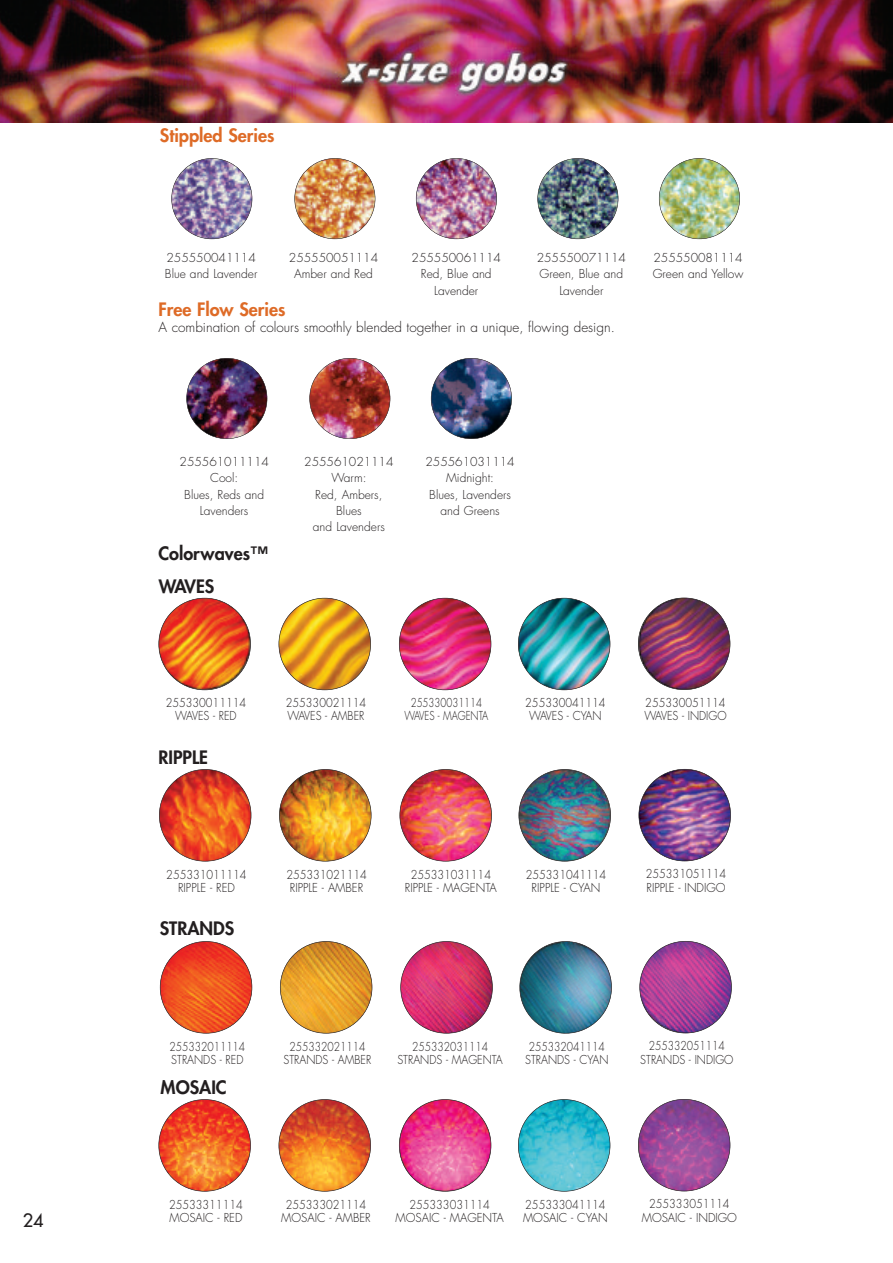
<style>
.page{position:relative;width:893px;height:1263px;background:#fff}
.page>*{position:absolute;margin:0;border:0;box-sizing:border-box;transform-origin:0 0}
.t1{font:800 18px "Futura";color:#231f20}
.t2{font:800 18px "Futura";color:#de6b27}
.t3{font:18px "Futura";color:#231f20}
.t4{font:300 13.5px "Futura";color:#231f20}
.t5{font:300 12px/13.2px "Futura";color:#231f20;text-align:center;scale:.9 1}
.t6{font:300 12px/16.2px "Futura";color:#231f20;text-align:center}
.t7{font:300 12px/13.2px "Futura";color:#231f20;text-align:center;scale:.85 1}
.t8{font:300 12px/13.2px "Futura";color:#231f20;text-align:center;scale:.8 1}
</style>
<div class="page">
<img style="left:172px;top:158px;width:80px;height:81px;border-radius:50%">
<div style="left:171px;top:158px;width:81px;height:81px;border:1px solid #231f20;border-radius:50%"></div>
<img style="left:295px;top:159px;width:80px;height:80px;border-radius:50%">
<div style="left:294px;top:158px;width:81px;height:81px;border:1px solid #231f20;border-radius:50%"></div>
<img style="left:416px;top:158px;width:81px;height:81px;border-radius:50%">
<div style="left:416px;top:158px;width:81px;height:81px;border:1px solid #231f20;border-radius:50%"></div>
<img style="left:538px;top:158px;width:80px;height:81px;border-radius:50%">
<div style="left:537px;top:158px;width:81px;height:81px;border:1px solid #231f20;border-radius:50%"></div>
<img style="left:659px;top:159px;width:81px;height:80px;border-radius:50%">
<div style="left:659px;top:158px;width:81px;height:81px;border:1px solid #231f20;border-radius:50%"></div>
<img style="left:187px;top:358px;width:80px;height:81px;border-radius:50%">
<div style="left:186px;top:358px;width:81px;height:81px;border:1px solid #231f20;border-radius:50%"></div>
<img style="left:310px;top:358px;width:80px;height:81px;border-radius:50%">
<div style="left:309px;top:358px;width:81px;height:81px;border:1px solid #231f20;border-radius:50%"></div>
<img style="left:431px;top:358px;width:81px;height:81px;border-radius:50%">
<div style="left:431px;top:358px;width:81px;height:81px;border:1px solid #231f20;border-radius:50%"></div>
<img style="left:159px;top:769px;width:92px;height:92px;border-radius:50%">
<img style="left:279px;top:769px;width:92px;height:92px;border-radius:50%">
<img style="left:400px;top:769px;width:92px;height:92px;border-radius:50%">
<img style="left:519px;top:769px;width:92px;height:92px;border-radius:50%">
<img style="left:639px;top:769px;width:92px;height:92px;border-radius:50%">
<img style="left:160px;top:941px;width:92px;height:92px;border-radius:50%">
<img style="left:280px;top:941px;width:92px;height:92px;border-radius:50%">
<img style="left:401px;top:941px;width:91px;height:92px;border-radius:50%">
<img style="left:519px;top:941px;width:93px;height:93px">
<img style="left:640px;top:941px;width:91px;height:92px;border-radius:50%">
<img style="left:159px;top:1099px;width:92px;height:92px;border-radius:50%">
<img style="left:279px;top:1099px;width:92px;height:92px;border-radius:50%">
<img style="left:399px;top:1099px;width:92px;height:92px;border-radius:50%">
<img style="left:518px;top:1099px;width:92px;height:92px;border-radius:50%">
<img style="left:638px;top:1099px;width:92px;height:92px;border-radius:50%">
<img style="left:159px;top:598px;width:92px;height:92px;border-radius:50%">
<img style="left:279px;top:598px;width:92px;height:92px;border-radius:50%">
<img style="left:399px;top:598px;width:92px;height:92px;border-radius:50%">
<img style="left:518px;top:598px;width:92px;height:92px;border-radius:50%">
<img style="left:638px;top:598px;width:92px;height:92px;border-radius:50%">
<img style="left:0;top:0;width:893px;height:122px">
<h1 class="t3" style="left:23px;top:1211px;width:22px">24</h1>
<h1 class="t2" style="left:160px;top:126px;width:116px">Stippled Series</h1>
<p class="t6" style="left:165px;top:251px;width:94px;text-align:left">255550041114<br>Blue and Lavender</p>
<p class="t6" style="left:289px;top:251px;width:91px">255550051114<br>Amber and Red</p>
<p class="t6" style="left:412px;top:251px;width:91px">255550061114<br>Red, Blue and<br>Lavender</p>
<p class="t6" style="left:537px;top:251px;width:91px">255550071114<br>Green, Blue and<br>Lavender</p>
<p class="t6" style="left:653px;top:251px;width:92px;text-align:left">255550081114<br>Green and Yellow</p>
<h1 class="t2" style="left:158px;top:300px;width:129px">Free Flow Series</h1>
<p class="t4" style="left:158px;top:321px;width:458px">A combination of colours smoothly blended together in a unique, flowing design.</p>
<p class="t6" style="left:180px;top:455px;width:91px">255561011114<br>Cool:<br>Blues, Reds and<br>Lavenders</p>
<p class="t6" style="left:304px;top:455px;width:91px">255561021114<br>Warm:<br>Red, Ambers,<br>Blues<br>and Lavenders</p>
<p class="t6" style="left:425px;top:455px;width:91px">255561031114<br>Midnight:<br>Blues, Lavenders and Greens</p>
<h1 class="t1" style="left:158px;top:545px;width:111px">Colorwaves™</h1>
<h1 class="t1" style="left:159px;top:577px;width:57px">WAVES</h1>
<p class="t5" style="left:166px;top:697px;width:91px">255330011114<br>WAVES - RED</p>
<p class="t5" style="left:286px;top:697px;width:91px;text-align:left">255330021114<br>WAVES - AMBER</p>
<p class="t8" style="left:404px;top:697px;width:106px">255330031114<br>WAVES - MAGENTA</p>
<p class="t5" style="left:525px;top:697px;width:91px">255330041114<br>WAVES - CYAN</p>
<p class="t5" style="left:644px;top:697px;width:93px;text-align:left">255330051114<br>WAVES - INDIGO</p>
<h1 class="t1" style="left:158px;top:749px;width:51px">RIPPLE</h1>
<p class="t5" style="left:166px;top:868px;width:91px">255331011114<br>RIPPLE - RED</p>
<p class="t5" style="left:286px;top:868px;width:91px;text-align:left">255331021114<br>RIPPLE - AMBER</p>
<p class="t5" style="left:405px;top:868px;width:104px">255331031114<br>RIPPLE - MAGENTA</p>
<p class="t5" style="left:526px;top:868px;width:91px">255331041114<br>RIPPLE - CYAN</p>
<p class="t5" style="left:646px;top:868px;width:91px;text-align:left">255331051114<br>RIPPLE - INDIGO</p>
<h1 class="t1" style="left:160px;top:920px;width:76px">STRANDS</h1>
<p class="t7" style="left:169px;top:1040px;width:91px;text-align:left">255332011114<br>STRANDS - RED</p>
<p class="t7" style="left:284px;top:1040px;width:105px">255332021114<br>STRANDS - AMBER</p>
<p class="t7" style="left:397px;top:1040px;width:125px">255332031114<br>STRANDS - MAGENTA</p>
<p class="t7" style="left:525px;top:1040px;width:100px">255332041114<br>STRANDS - CYAN</p>
<p class="t7" style="left:640px;top:1040px;width:111px">255332051114<br>STRANDS - INDIGO</p>
<h1 class="t1" style="left:161px;top:1079px;width:68px">MOSAIC</h1>
<p class="t5" style="left:169px;top:1198px;width:83px;text-align:left">25533311114<br>MOSAIC - RED</p>
<p class="t5" style="left:281px;top:1198px;width:101px">255333021114<br>MOSAIC - AMBER</p>
<p class="t5" style="left:396px;top:1198px;width:122px">255333031114<br>MOSAIC - MAGENTA</p>
<p class="t5" style="left:523px;top:1198px;width:96px;text-align:left">255333041114<br>MOSAIC - CYAN</p>
<p class="t5" style="left:642px;top:1198px;width:107px">255333051114<br>MOSAIC - INDIGO</p>
</div>
